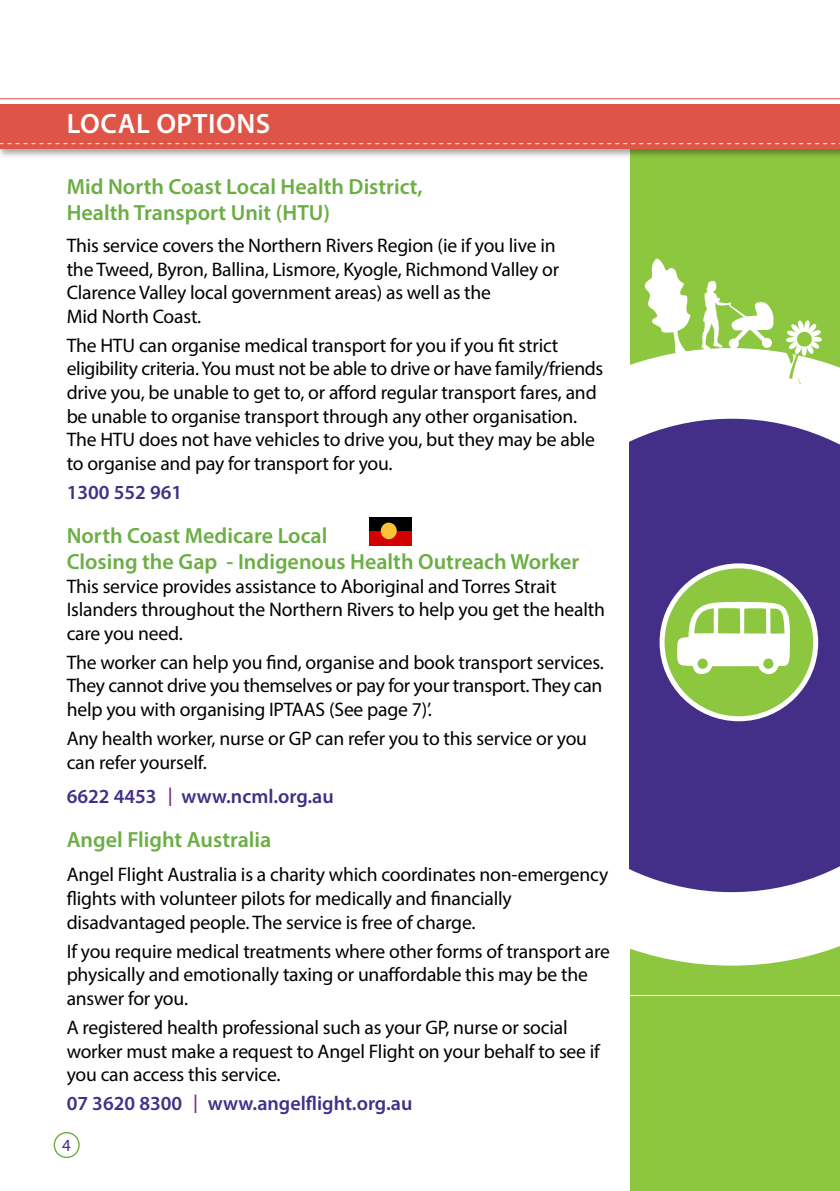
<style>
.page{position:relative;width:840px;height:1191px;background:#fff}
.page>*{position:absolute;margin:0;border:0;box-sizing:border-box;transform-origin:0 0}
.t1{font:600 28px "Myriad Pro";letter-spacing:.02em;color:#fff}
.t2{font:600 22px/26.4px "Myriad Pro";color:#6bae44}
.t3{font:600 20px "Myriad Pro";color:#432f87}
.t4{font:19.6px/23.6px "Myriad Pro";letter-spacing:-.01em;color:#000}
.t5{font:17px "Myriad Pro";color:#432f87}
.s1{font-weight:400;font-style:italic;font-size:25.4px;color:#7f2c91}
</style>
<div class="page">
<div style="left:629px;top:996px;width:210px;height:195px;background:#8dc63f"></div>
<div style="left:54px;top:1132px;width:26px;height:26px;border:1px solid #6bae44;border-radius:50%"></div>
<div style="left:629px;top:148px;width:210px;height:846px;background:#8dc63f"></div>
<svg style="left:629px;top:304px;width:210px;height:694px;fill:#fff"></svg>
<svg style="left:629px;top:391px;width:210px;height:528px;background:#63529b"></svg>
<svg style="left:700px;top:280px;width:125px;height:104px"></svg>
<svg style="left:643px;top:258px;width:47px;height:104px"></svg>
<svg style="left:659px;top:563px;width:158px;height:158px"></svg>
<div style="left:0;top:102px;width:839px;height:57px;background:#000;opacity:.35"></div>
<div style="left:0;top:104px;width:839px;height:45px;background:#de5447"></div>
<svg style="left:0;top:143px;width:836px;height:1px"></svg>
<hr style="left:0;top:98px;width:839px;height:1px;background:#de5447">
<div style="left:369px;top:516px;width:42px;height:29px;background:#000"></div>
<div style="left:369px;top:531px;width:42px;height:14px;background:#d20000"></div>
<div style="left:380px;top:522px;width:16px;height:17px;background:#fbc137;border-radius:50%"></div>
<h1 class="t1" style="left:67px;top:106px;width:205px">Local Options</h1>
<p class="t2" style="left:67px;top:173px;width:357px">Mid North Coast Local Health District,<br>Health Transport Unit (HTU)</p>
<p class="t4" style="left:67px;top:233px;width:493px">This service covers the Northern Rivers Region (ie if you live in the Tweed, Byron, Ballina, Lismore, Kyogle, Richmond Valley or Clarence Valley local government areas) as well as the<br>Mid North Coast.</p>
<p class="t4" style="left:67px;top:333px;width:46px">The HTU</p>
<p class="t4" style="left:67px;top:333px;width:538px;text-indent:72px">can organise medical transport for you if you fit strict eligibility criteria. You must not be able to drive or have family/friends drive you, be unable to get to, or afford regular transport fares, and be unable to organise transport through any other organisation.<br>The HTU</p>
<p class="t4" style="left:67px;top:427px;width:529px;text-indent:72px">does not have vehicles to drive you, but they may be able to organise and pay for transport for you.</p>
<p class="t3" style="left:67px;top:480px;width:117px">1300 552 961</p>
<p class="t2" style="left:67px;top:521px;width:514px">North Coast Medicare Local<br>Closing the Gap - Indigenous Health Outreach Worker</p>
<p class="t4" style="left:67px;top:574px;width:539px">This service provides assistance to Aboriginal and Torres Strait<br>Islanders throughout the Northern Rivers to help you get the health care you need.</p>
<p class="t4" style="left:67px;top:650px;width:538px;text-align:justify">The worker can help you find, organise and book transport services.<br>They cannot drive you themselves or pay for your transport. They can help you with organising IPTAAS</p>
<p class="t4" style="left:67px;top:694px;width:521px;line-height:29.2px;text-indent:262px">(See page 7)’.<br>Any health worker, nurse or GP can refer you to this service or you</p>
<p class="t4" style="left:67px;top:750px;width:141px">can refer yourself.</p>
<p class="t3" style="left:67px;top:783px;width:268px">6622 4453 <span class="s1">/</span>www.ncml.org.au</p>
<p class="t2" style="left:67px;top:825px;width:206px">Angel Flight Australia</p>
<p class="t4" style="left:67px;top:862px;width:543px">Angel Flight Australia is a charity which coordinates non-emergency flights with volunteer pilots for medically and financially disadvantaged people. The service is free of charge.</p>
<p class="t4" style="left:67px;top:939px;width:544px">If you require medical treatments where other forms of transport are physically and emotionally taxing or unaffordable this may be the answer for you.</p>
<p class="t4" style="left:67px;top:1015px;width:535px">A registered health professional such as your GP, nurse or social worker must make a request to Angel Flight on your behalf to see if you can access this service.</p>
<p class="t3" style="left:67px;top:1090px;width:347px">07 3620 8300 <span class="s1">/</span>www.angelflight.org.au</p>
<p class="t5" style="left:62px;top:1134px;width:10px">4</p>
</div>
